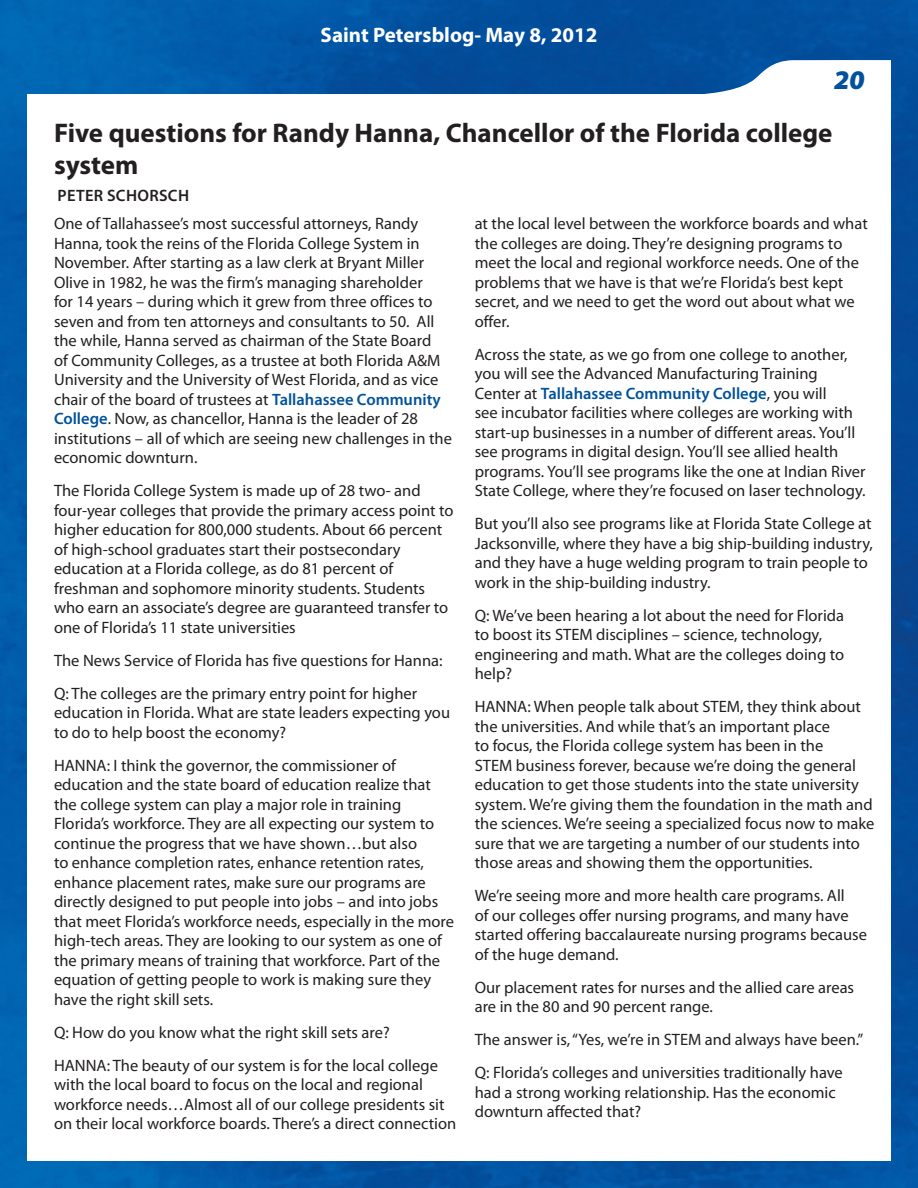
<style>
.page{position:relative;width:918px;height:1188px;background:#fff}
.page>*{position:absolute;margin:0;border:0;box-sizing:border-box;transform-origin:0 0}
.H1_Titles{font:700 27px/32.4px "Myriad Pro";color:#231f20}
.t1{font:900 27px "Myriad Pro";color:#01529b}
.Page_ID{font:700 21px "Myriad Pro";color:#fff}
.Main_Content{font:16.5px/19.5px "Myriad Pro";color:#231f20}
.H1_Titles-2{font:600 16.5px "Myriad Pro";letter-spacing:.02em;color:#231f20}
.s1{font-weight:600;color:#01529b}
</style>
<div class="page">
<img style="left:0;top:0;width:918px;height:1188px">
<div style="left:27px;top:94px;width:864px;height:1067px;background:#fff"></div>
<svg style="left:626px;top:60px;width:265px;height:34px"></svg>
<p class="Page_ID" style="left:321px;top:22px;width:278px">Saint Petersblog- May 8, 2012</p>
<h1 class="t1" style="left:833px;top:65px;width:36px">20</h1>
<p class="H1_Titles" style="left:54px;top:116px;width:780px">Five questions for Randy Hanna, Chancellor of the Florida college system</p>
<p class="H1_Titles-2" style="left:58px;top:185px;width:133px">PETER SCHORSCH</p>
<p class="Main_Content" style="left:54px;top:214px;width:400px">One of Tallahassee’s most successful attorneys, Randy Hanna, took the reins of the Florida College System in November. After starting as a law clerk at Bryant Miller Olive in 1982, he was the firm’s managing shareholder<br>for 14 years – during which it grew from three offices to seven and from ten attorneys and consultants to 50. All the while, Hanna served as chairman of the State Board<br>of Community Colleges, as a trustee at both Florida A&amp;M University and the University of West Florida, and as vice chair of the board of trustees at <span class="s1">Tallahassee Community College</span>. Now, as chancellor, Hanna is the leader of 28 institutions – all of which are seeing new challenges in the economic downturn.</p>
<p class="Main_Content" style="left:54px;top:481px;width:401px">The Florida College System is made up of 28 two- and four-year colleges that provide the primary access point to higher education for 800,000 students. About 66 percent of high-school graduates start their postsecondary education at a Florida college, as do 81 percent of freshman and sophomore minority students. Students who earn an associate’s degree are guaranteed transfer to one of Florida’s 11 state universities</p>
<p class="Main_Content" style="left:54px;top:650px;width:390px">The News Service of Florida has five questions for Hanna:</p>
<p class="Main_Content" style="left:54px;top:683px;width:398px">Q: The colleges are the primary entry point for higher education in Florida. What are state leaders expecting you to do to help boost the economy?</p>
<p class="Main_Content" style="left:54px;top:755px;width:402px">HANNA: I think the governor, the commissioner of education and the state board of education realize that the college system can play a major role in training Florida’s workforce. They are all expecting our system to continue the progress that we have shown…but also<br>to enhance completion rates, enhance retention rates, enhance placement rates, make sure our programs are directly designed to put people into jobs – and into jobs that meet Florida’s workforce needs, especially in the more high-tech areas. They are looking to our system as one of the primary means of training that workforce. Part of the equation of getting people to work is making sure they have the right skill sets.</p>
<p class="Main_Content" style="left:54px;top:1022px;width:337px">Q: How do you know what the right skill sets are?</p>
<p class="Main_Content" style="left:54px;top:1055px;width:404px">HANNA: The beauty of our system is for the local college with the local board to focus on the local and regional workforce needs…Almost all of our college presidents sit on their local workforce boards. There’s a direct connection</p>
<p class="Main_Content" style="left:475px;top:214px;width:395px">at the local level between the workforce boards and what the colleges are doing. They’re designing programs to meet the local and regional workforce needs. One of the problems that we have is that we’re Florida’s best kept secret, and we need to get the word out about what we offer.</p>
<p class="Main_Content" style="left:475px;top:344px;width:392px">Across the state, as we go from one college to another, you will see the Advanced Manufacturing Training Center at <span class="s1">Tallahassee Community College</span>, you will<br>see incubator facilities where colleges are working with start-up businesses in a number of different areas. You’ll see programs in digital design. You’ll see allied health programs. You’ll see programs like the one at Indian River State College, where they’re focused on laser technology.</p>
<p class="Main_Content" style="left:475px;top:514px;width:400px">But you’ll also see programs like at Florida State College at Jacksonville, where they have a big ship-building industry, and they have a huge welding program to train people to work in the ship-building industry.</p>
<p class="Main_Content" style="left:475px;top:605px;width:371px">Q: We’ve been hearing a lot about the need for Florida to boost its STEM disciplines – science, technology, engineering and math. What are the colleges doing to help?</p>
<p class="Main_Content" style="left:475px;top:697px;width:401px">HANNA: When people talk about STEM, they think about the universities. And while that’s an important place<br>to focus, the Florida college system has been in the<br>STEM business forever, because we’re doing the general education to get those students into the state university system. We’re giving them the foundation in the math and the sciences. We’re seeing a specialized focus now to make sure that we are targeting a number of our students into those areas and showing them the opportunities.</p>
<p class="Main_Content" style="left:475px;top:886px;width:394px">We’re seeing more and more health care programs. All<br>of our colleges offer nursing programs, and many have started offering baccalaureate nursing programs because of the huge demand.</p>
<p class="Main_Content" style="left:475px;top:977px;width:381px">Our placement rates for nurses and the allied care areas are in the 80 and 90 percent range.</p>
<p class="Main_Content" style="left:475px;top:1030px;width:390px">The answer is,“Yes, we’re in STEM and always have been.”</p>
<p class="Main_Content" style="left:475px;top:1063px;width:370px">Q: Florida’s colleges and universities traditionally have had a strong working relationship. Has the economic downturn affected that?</p>
</div>
